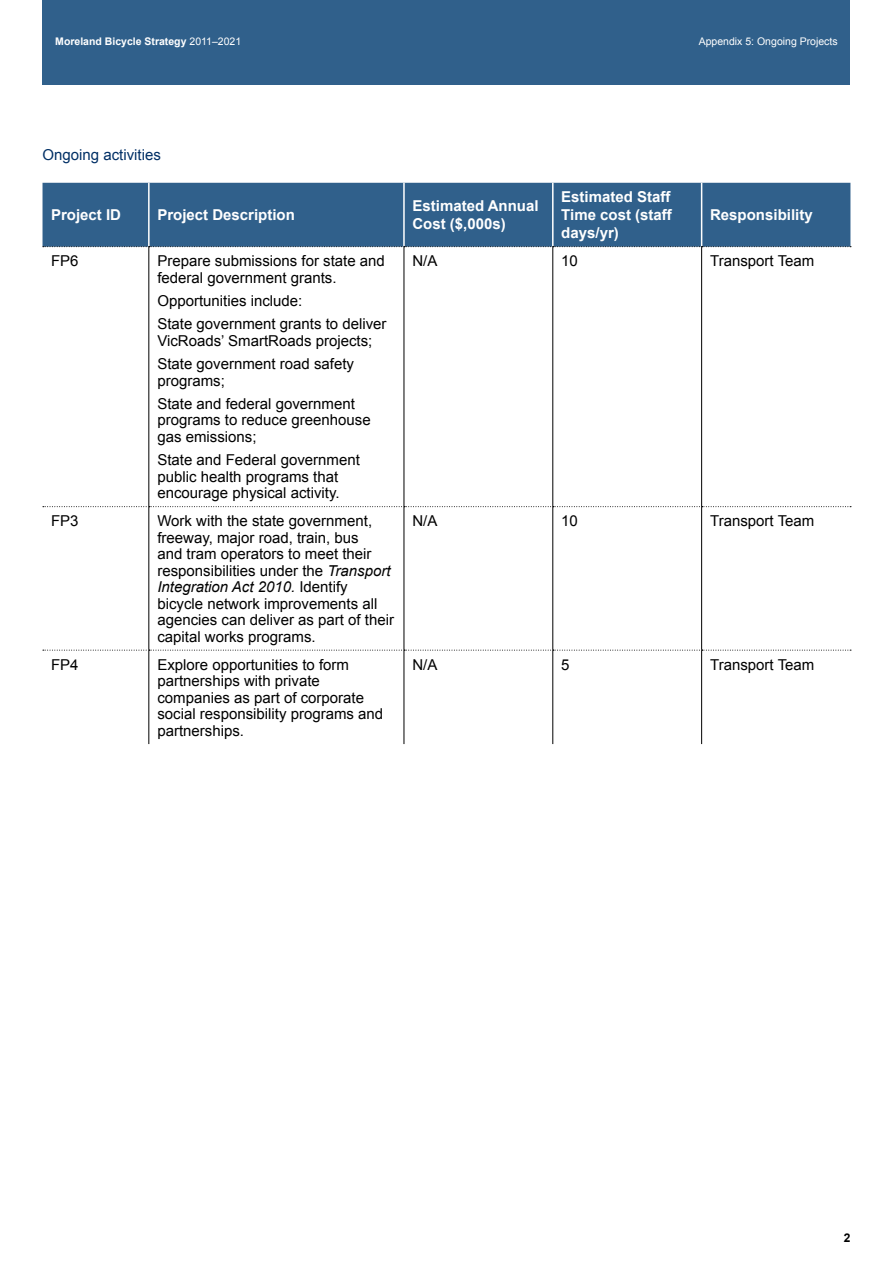
<style>
.page{position:relative;width:893px;height:1263px;background:#fff}
.page>*{position:absolute;margin:0;border:0;box-sizing:border-box;transform-origin:0 0}
.t1{font:15px/16.5px "Arial";color:#000}
.t2{font:700 15px/18px "Arial";color:#fff}
.t3{font:15px "Arial";color:#002f65}
.t4{font:700 12px "Arial";color:#000}
.t5{font:700 10.5px "Arial";color:#fff}
.t6{font:10.5px "Arial";color:#fff}
.s1{font-weight:400}
.s2{font-style:italic}
</style>
<div class="page">
<div style="left:43px;top:0;width:807px;height:85px;background:#30608b"></div>
<div style="left:43px;top:183px;width:807px;height:63px;background:#30608b"></div>
<hr style="left:148px;top:183px;width:2px;height:63px;background:#fff">
<hr style="left:403px;top:183px;width:2px;height:63px;background:#fff">
<hr style="left:552px;top:183px;width:2px;height:63px;background:#fff">
<hr style="left:701px;top:183px;width:1px;height:63px;background:#fff">
<hr style="left:148px;top:247px;width:1px;height:259px;background:#000">
<hr style="left:404px;top:247px;width:1px;height:259px;background:#000">
<hr style="left:552px;top:247px;width:1px;height:259px;background:#000">
<hr style="left:701px;top:247px;width:1px;height:259px;background:#000">
<hr style="left:148px;top:507px;width:1px;height:143px;background:#000">
<hr style="left:404px;top:507px;width:1px;height:143px;background:#000">
<hr style="left:552px;top:507px;width:1px;height:143px;background:#000">
<hr style="left:701px;top:507px;width:1px;height:143px;background:#000">
<hr style="left:148px;top:650px;width:1px;height:94px;background:#000">
<hr style="left:404px;top:650px;width:1px;height:94px;background:#000">
<hr style="left:552px;top:650px;width:1px;height:94px;background:#000">
<hr style="left:701px;top:650px;width:1px;height:94px;background:#000">
<svg style="left:43px;top:506px;width:808px;height:1px"></svg>
<svg style="left:43px;top:650px;width:808px;height:1px"></svg>
<svg style="left:43px;top:246px;width:808px;height:1px"></svg>
<p class="t5" style="left:55px;top:34px;width:187px">Moreland Bicycle Strategy <span class="s1">2011–2021</span></p>
<p class="t6" style="left:699px;top:35px;width:140px">Appendix 5: Ongoing Projects</p>
<p class="t3" style="left:43px;top:145px;width:120px">Ongoing activities</p>
<p class="t2" style="left:51px;top:206px;width:72px">Project ID</p>
<p class="t2" style="left:157px;top:206px;width:139px">Project Description</p>
<p class="t2" style="left:412px;top:197px;width:128px">Estimated Annual<br>Cost ($,000s)</p>
<p class="t2" style="left:561px;top:188px;width:112px;text-align:justify">Estimated Staff Time cost (staff days/yr)</p>
<p class="t2" style="left:710px;top:206px;width:104px">Responsibility</p>
<p class="t1" style="left:51px;top:253px;width:29px">FP6</p>
<p class="t1" style="left:157px;top:253px;width:229px">Prepare submissions for state and federal government grants.</p>
<p class="t1" style="left:157px;top:289px;width:231px;line-height:23.2px">Opportunities include:<br>State government grants to deliver</p>
<p class="t1" style="left:157px;top:329px;width:217px;line-height:23.2px">VicRoads’ SmartRoads projects;<br>State government road safety</p>
<p class="t1" style="left:157px;top:369px;width:199px;line-height:23.2px">programs;<br>State and federal government</p>
<p class="t1" style="left:157px;top:412px;width:215px">programs to reduce greenhouse gas emissions;</p>
<p class="t1" style="left:157px;top:452px;width:204px">State and Federal government public health programs that encourage physical activity.</p>
<p class="t1" style="left:412px;top:253px;width:27px">N/A</p>
<p class="t1" style="left:561px;top:253px;width:18px">10</p>
<p class="t1" style="left:710px;top:253px;width:106px">Transport Team</p>
<p class="t1" style="left:51px;top:513px;width:29px">FP3</p>
<p class="t1" style="left:157px;top:513px;width:238px">Work with the state government, freeway, major road, train, bus<br>and tram operators to meet their responsibilities under the <span class="s2">Transport<br>Integration Act 2010.</span> Identify bicycle network improvements all agencies can deliver as part of their capital works programs.</p>
<p class="t1" style="left:412px;top:513px;width:27px">N/A</p>
<p class="t1" style="left:561px;top:513px;width:18px">10</p>
<p class="t1" style="left:710px;top:513px;width:106px">Transport Team</p>
<p class="t1" style="left:51px;top:656px;width:29px">FP4</p>
<p class="t1" style="left:157px;top:656px;width:227px">Explore opportunities to form partnerships with private companies as part of corporate social responsibility programs and partnerships.</p>
<p class="t1" style="left:412px;top:656px;width:27px">N/A</p>
<p class="t1" style="left:561px;top:656px;width:10px">5</p>
<p class="t1" style="left:710px;top:656px;width:106px">Transport Team</p>
<p class="t4" style="left:844px;top:1230px;width:8px">2</p>
</div>
